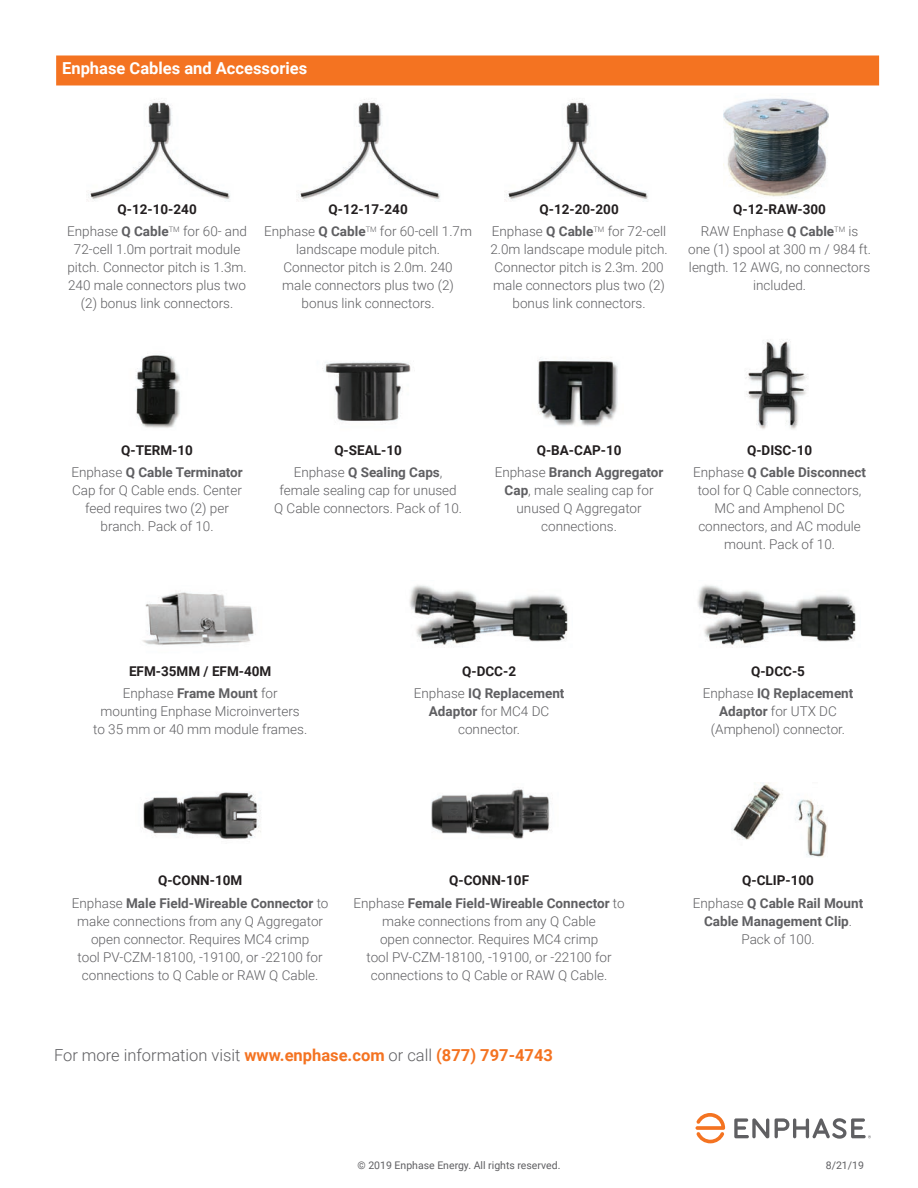
<style>
.page{position:relative;width:918px;height:1188px;background:#fff}
.page>*{position:absolute;margin:0;border:0;box-sizing:border-box;transform-origin:0 0}
.t1{font:300 16.5px "Roboto";color:#5f5f62}
.t2{font:700 16.5px "Roboto";color:#fff}
.t3{font:300 13.5px/18px "Roboto";color:#5f5f62;text-align:center}
.t4{font:700 13.5px "Roboto";color:#231f20}
.t5{font:700 13.5px/18px "Roboto";color:#5f5f62;text-align:center}
.t6{font:10.5px "Roboto";color:#5f5f62}
.s1{font-weight:700}
.s2{font-weight:300}
.s3{font-weight:700;color:#f47321}
</style>
<div class="page">
<img style="left:142px;top:792px;width:119px;height:47px">
<img style="left:431px;top:789px;width:119px;height:50px">
<svg style="left:696px;top:1113px;width:29px;height:30px"></svg>
<svg style="left:734px;top:1118px;width:35px;height:20px"></svg>
<svg style="left:775px;top:1118px;width:96px;height:21px"></svg>
<div style="left:56px;top:56px;width:823px;height:29px;background:#f47321"></div>
<img style="left:136px;top:355px;width:44px;height:73px">
<img style="left:537px;top:357px;width:81px;height:69px">
<img style="left:325px;top:361px;width:86px;height:60px">
<img style="left:745px;top:339px;width:63px;height:90px">
<img style="left:409px;top:585px;width:159px;height:63px">
<img style="left:697px;top:585px;width:159px;height:63px">
<img style="left:86px;top:99px;width:144px;height:103px">
<img style="left:731px;top:782px;width:96px;height:75px">
<img style="left:296px;top:99px;width:144px;height:103px">
<img style="left:504px;top:99px;width:144px;height:103px">
<img style="left:142px;top:591px;width:112px;height:54px">
<img style="left:723px;top:98px;width:106px;height:100px">
<p class="t2" style="left:62px;top:56px;width:247px">Enphase Cables and Accessories</p>
<p class="t4" style="left:118px;top:200px;width:81px">Q-12-10-240</p>
<p class="t4" style="left:329px;top:200px;width:81px">Q-12-17-240</p>
<p class="t4" style="left:540px;top:200px;width:81px">Q-12-20-200</p>
<p class="t4" style="left:733px;top:200px;width:94px">Q-12-RAW-300</p>
<p class="t3" style="left:67px;top:222px;width:181px">Enphase <span class="s1">Q Cable</span><sup>TM</sup> for 60- and<br>72-cell 1.0m portrait module pitch. Connector pitch is 1.3m.<br>240 male connectors plus two (2) bonus link connectors.</p>
<p class="t3" style="left:264px;top:222px;width:209px">Enphase <span class="s1">Q Cable</span><sup>TM</sup> for 60-cell 1.7m landscape module pitch.<br>Connector pitch is 2.0m. 240<br>male connectors plus two (2) bonus link connectors.</p>
<p class="t3" style="left:490px;top:222px;width:179px">Enphase <span class="s1">Q Cable</span><sup>TM</sup> for 72-cell<br>2.0m landscape module pitch.<br>Connector pitch is 2.3m. 200 male connectors plus two (2) bonus link connectors.</p>
<p class="t3" style="left:688px;top:222px;width:184px">RAW Enphase <span class="s1">Q Cable</span><sup>TM</sup> is one (1) spool at 300 m / 984 ft. length. 12 AWG, no connectors included.</p>
<p class="t4" style="left:121px;top:441px;width:73px">Q-TERM-10</p>
<p class="t4" style="left:334px;top:441px;width:69px">Q-SEAL-10</p>
<p class="t4" style="left:537px;top:441px;width:86px">Q-BA-CAP-10</p>
<p class="t4" style="left:747px;top:441px;width:67px">Q-DISC-10</p>
<p class="t3" style="left:71px;top:463px;width:173px">Enphase <span class="s1">Q Cable Terminator<br></span>Cap for Q Cable ends. Center feed requires two (2) per branch. Pack of 10.</p>
<p class="t3" style="left:274px;top:463px;width:189px">Enphase <span class="s1">Q Sealing Caps</span>, female sealing cap for unused<br>Q Cable connectors. Pack of 10.</p>
<p class="t3" style="left:495px;top:463px;width:170px">Enphase <span class="s1">Branch Aggregator<br>Cap</span>, male sealing cap for unused Q Aggregator connections.</p>
<p class="t3" style="left:693px;top:463px;width:174px">Enphase <span class="s1">Q Cable Disconnect </span>tool for Q Cable connectors,<br>MC and Amphenol DC connectors, and AC module mount. Pack of 10.</p>
<p class="t4" style="left:129px;top:662px;width:144px">EFM-35MM / EFM-40M</p>
<p class="t4" style="left:462px;top:662px;width:55px">Q-DCC-2</p>
<p class="t4" style="left:751px;top:662px;width:55px">Q-DCC-5</p>
<p class="t3" style="left:93px;top:684px;width:216px">Enphase <span class="s1">Frame Mount</span> for mounting Enphase Microinverters to 35 mm or 40 mm module frames.</p>
<p class="t3" style="left:414px;top:684px;width:152px">Enphase <span class="s1">IQ Replacement<br>Adaptor</span> for MC4 DC connector.</p>
<p class="t3" style="left:703px;top:684px;width:152px">Enphase <span class="s1">IQ Replacement<br>Adaptor</span> for UTX DC (Amphenol) connector.</p>
<p class="t4" style="left:158px;top:871px;width:86px">Q-CONN-10M</p>
<p class="t4" style="left:449px;top:871px;width:81px">Q-CONN-10F</p>
<p class="t4" style="left:742px;top:871px;width:73px">Q-CLIP-100</p>
<p class="t3" style="left:72px;top:893px;width:258px">Enphase <span class="s1">Male Field-Wireable Connector</span> to make connections from any Q Aggregator open connector. Requires MC4 crimp<br>tool PV-CZM-18100, -19100, or -22100 for connections to Q Cable or RAW Q Cable.</p>
<p class="t3" style="left:354px;top:893px;width:273px">Enphase <span class="s1">Female Field-Wireable Connector</span> to make connections from any Q Cable<br>open connector. Requires MC4 crimp<br>tool PV-CZM-18100, -19100, or -22100 for connections to Q Cable or RAW Q Cable.</p>
<p class="t5" style="left:693px;top:893px;width:172px"><span class="s2">Enphase</span> Q Cable Rail Mount<br>Cable Management Clip<span class="s2">.<br>Pack of 100.</span></p>
<p class="t1" style="left:54px;top:1044px;width:501px">For more information visit <span class="s3">www.enphase.com</span> or call <span class="s3">(877) 797-4743</span></p>
<p class="t6" style="left:358px;top:1158px;width:204px">© 2019 Enphase Energy. All rights reserved.</p>
<p class="t6" style="left:826px;top:1158px;width:40px">8/21/19</p>
</div>
